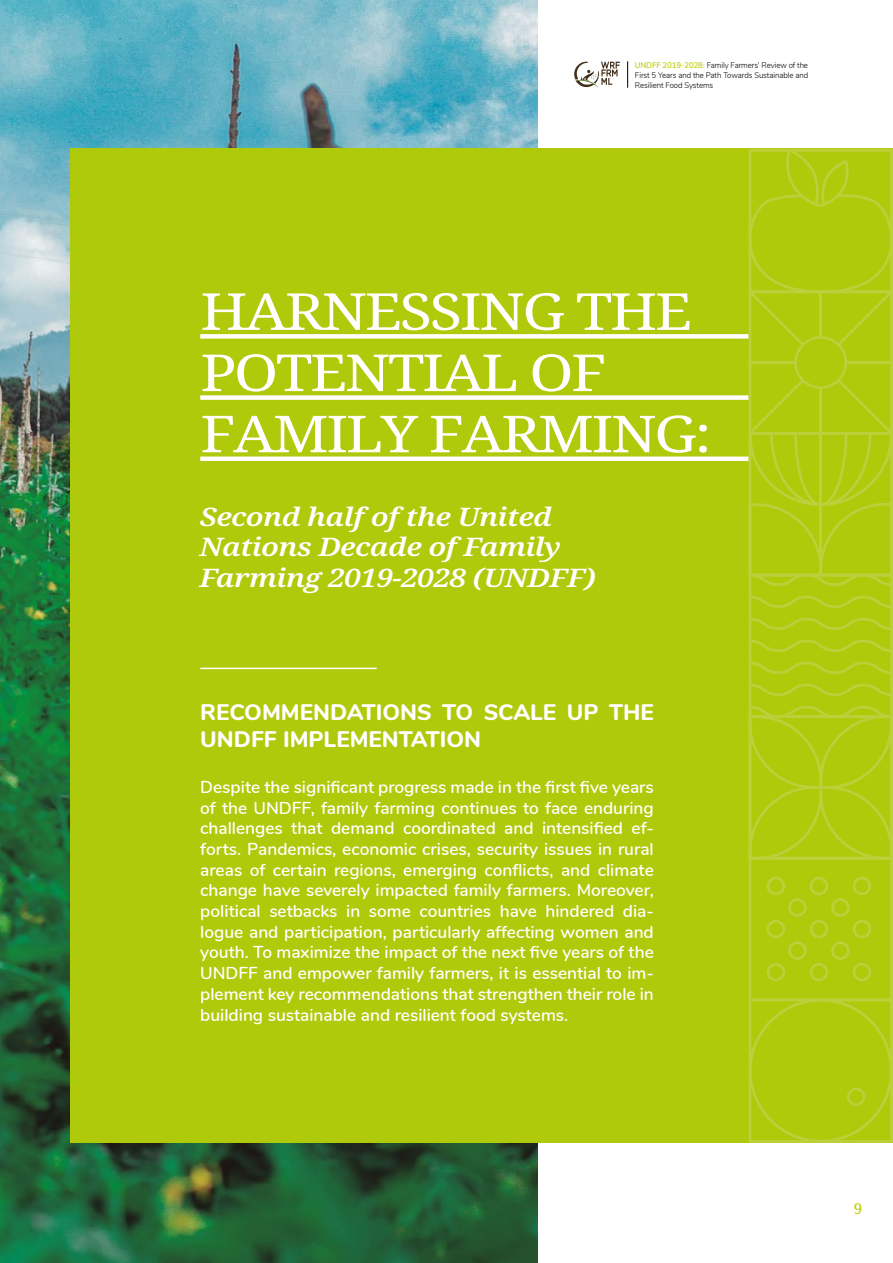
<style>
.page{position:relative;width:893px;height:1263px;background:#fff}
.page>*{position:absolute;margin:0;border:0;box-sizing:border-box;transform-origin:0 0}
.t1{font:51px/61.2px "Noto Serif";letter-spacing:-.04em;color:#fff;scale:1.17 1}
.t2{font:italic 600 25.5px/30.6px "Noto Serif";letter-spacing:-.02em;color:#fff;scale:1.17 1}
.t3{font:800 22.5px/27px "Nunito";color:#fff}
.t4{font:600 17.25px/20.7px "Nunito";color:#fff;text-align:justify}
.t5{font:15px "Noto Serif";color:#bccf00}
.t6{font:300 8.25px/9.9px "Nunito";letter-spacing:-.01em;color:#000;text-align:justify;scale:.95 1}
.s1{font-weight:600;color:#bccf00}
</style>
<div class="page">
<img style="left:0;top:0;width:537px;height:1263px">
<div style="left:70px;top:149px;width:823px;height:994px;background:#afca0b"></div>
<svg style="left:748px;top:149px;width:145px;height:994px"></svg>
<hr style="left:200px;top:668px;width:177px;height:1px;background:#fff">
<div style="left:200px;top:334px;width:548px;height:5px;background:#fff"></div>
<div style="left:200px;top:395px;width:548px;height:5px;background:#fff"></div>
<div style="left:200px;top:456px;width:548px;height:5px;background:#fff"></div>
<svg style="left:574px;top:61px;width:46px;height:27px"></svg>
<svg style="left:627px;top:61px;width:1px;height:27px"></svg>
<p class="t6" style="left:635px;top:60px;width:184px"><span class="s1">UNDFF 2019-2028:</span> Family Farmers’ Review of the First 5 Years and the Path Towards Sustainable and Resilient Food Systems</p>
<h1 class="t1" style="left:200px;top:282px;width:438px">HARNESSING THE<br>POTENTIAL OF<br>FAMILY FARMING:</h1>
<h2 class="t2" style="left:200px;top:502px;width:340px">Second half of the United<br>Nations Decade of Family<br>Farming 2019-2028 (UNDFF)</h2>
<h3 class="t3" style="left:200px;top:697px;width:455px">RECOMMENDATIONS TO SCALE UP THE<br>UNDFF IMPLEMENTATION</h3>
<p class="t4" style="left:200px;top:775px;width:455px">Despite the significant progress made in the first five years of the UNDFF, family farming continues to face enduring challenges that demand coordinated and intensified ef&shy;forts. Pandemics, economic crises, security issues in rural areas of certain regions, emerging conflicts, and climate change have severely impacted family farmers. Moreover, political setbacks in some countries have hindered dia&shy;logue and participation, particularly affecting women and youth. To maximize the impact of the next five years of the UNDFF and empower family farmers, it is essential to im&shy;plement key recommendations that strengthen their role in building sustainable and resilient food systems.</p>
<p class="t5" style="left:854px;top:1198px;width:10px">9</p>
</div>
